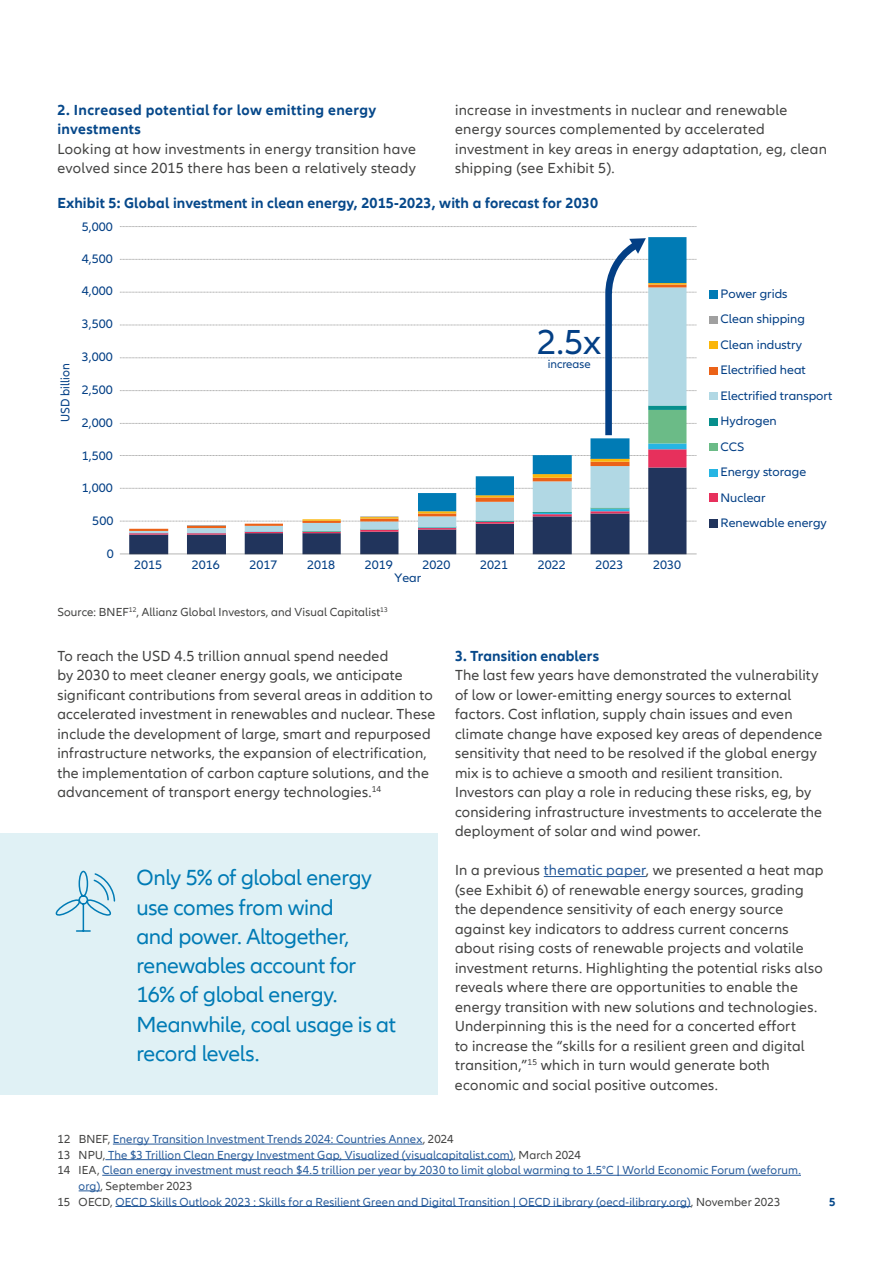
<style>
.page{position:relative;width:893px;height:1263px;background:#fff}
.page>*{position:absolute;margin:0;border:0;box-sizing:border-box;transform-origin:0 0}
.t1{font:36px "Allianz Neo";color:#033f85}
.t2{font:22.5px/29.2px "Allianz Neo";letter-spacing:-.015em;color:#007bb5}
.t3{font:15px/19.5px "Allianz Neo";letter-spacing:.015em;color:#424241}
.t4{font:700 15px/19.5px "Allianz Neo";letter-spacing:.01em;color:#06488a}
.t5{font:12.75px/25.5px "Allianz Neo";color:#033f85}
.t6{font:12px "Allianz Neo";letter-spacing:.01em;color:#275b9b}
.t7{font:12px "Allianz Neo";letter-spacing:.01em;color:#424241}
.t8{font:12px "Allianz Neo";color:#033f85}
.t9{font:700 12px "Allianz Neo";color:#06488a}
.s1{color:#275b9b}
.s2{color:#424241}
</style>
<div class="page">
<hr style="left:113px;top:1144px;width:310px;height:1px;background:#275b9b">
<hr style="left:105px;top:1159px;width:408px;height:1px;background:#275b9b">
<hr style="left:102px;top:1175px;width:699px;height:1px;background:#275b9b">
<svg style="left:79px;top:1190px;width:21px;height:1px"></svg>
<hr style="left:115px;top:1206px;width:576px;height:1px;background:#275b9b">
<svg style="left:120px;top:521px;width:577px;height:1px"></svg>
<svg style="left:120px;top:488px;width:577px;height:1px"></svg>
<svg style="left:120px;top:455px;width:577px;height:1px"></svg>
<svg style="left:120px;top:226px;width:577px;height:1px"></svg>
<svg style="left:129px;top:535px;width:557px;height:19px;fill:#21345c"></svg>
<svg style="left:129px;top:533px;width:557px;height:2px"></svg>
<svg style="left:129px;top:455px;width:557px;height:78px"></svg>
<hr style="left:129px;top:529px;width:39px;height:2px;background:#eb6218">
<hr style="left:187px;top:526px;width:39px;height:2px;background:#eb6218">
<hr style="left:245px;top:524px;width:38px;height:2px;background:#eb6218">
<hr style="left:302px;top:521px;width:39px;height:2px;background:#eb6218">
<hr style="left:360px;top:519px;width:38px;height:2px;background:#eb6218">
<hr style="left:418px;top:513px;width:38px;height:3px;background:#eb6218">
<hr style="left:302px;top:519px;width:39px;height:2px;background:#fab60a">
<hr style="left:360px;top:517px;width:38px;height:2px;background:#fab60a">
<hr style="left:418px;top:511px;width:38px;height:2px;background:#fab60a">
<hr style="left:360px;top:516px;width:38px;height:1px;background:#424241">
<hr style="left:187px;top:525px;width:39px;height:1px;background:#424241">
<svg style="left:418px;top:237px;width:268px;height:274px"></svg>
<hr style="left:120px;top:554px;width:577px;height:1px;background:#424241">
<div style="left:709px;top:290px;width:8px;height:8px;background:#007bb5"></div>
<div style="left:709px;top:316px;width:8px;height:7px;background:#a0a0a0"></div>
<div style="left:709px;top:341px;width:8px;height:8px;background:#fab60a"></div>
<div style="left:709px;top:367px;width:8px;height:7px;background:#eb6218"></div>
<div style="left:709px;top:392px;width:8px;height:8px;background:#b1d8e4"></div>
<div style="left:709px;top:418px;width:8px;height:7px;background:#078f8c"></div>
<div style="left:709px;top:443px;width:8px;height:8px;background:#6bbb87"></div>
<div style="left:709px;top:469px;width:8px;height:7px;background:#26b5e3"></div>
<div style="left:709px;top:494px;width:8px;height:8px;background:#e7305c"></div>
<div style="left:709px;top:519px;width:8px;height:8px;background:#21345c"></div>
<svg style="left:120px;top:238px;width:577px;height:197px"></svg>
<hr style="left:544px;top:876px;width:102px;height:1px;background:#275b9b">
<div style="left:0;top:834px;width:438px;height:261px;background:#e0f1f5"></div>
<svg style="left:55px;top:870px;width:61px;height:62px"></svg>
<p class="t4" style="left:57px;top:100px;width:321px">2. Increased potential for low emitting energy investments</p>
<p class="t3" style="left:57px;top:139px;width:360px">Looking at how investments in energy transition have evolved since 2015 there has been a relatively steady</p>
<p class="t3" style="left:455px;top:100px;width:373px">increase in investments in nuclear and renewable energy sources complemented by accelerated investment in key areas in energy adaptation, eg, clean shipping (see Exhibit 5).</p>
<p class="t4" style="left:57px;top:193px;width:542px">Exhibit 5: Global investment in clean energy, 2015-2023, with a forecast for 2030</p>
<p class="t5" style="left:82px;top:214px;width:32px">5,000</p>
<p class="t5" style="left:53px;top:422px;width:60px;rotate:-90deg">USD billion</p>
<p class="t5" style="left:82px;top:247px;width:32px">4,500</p>
<p class="t5" style="left:82px;top:279px;width:32px">4,000</p>
<p class="t5" style="left:82px;top:312px;width:32px">3,500</p>
<p class="t5" style="left:82px;top:344px;width:32px">3,000</p>
<p class="t5" style="left:82px;top:377px;width:32px">2,500</p>
<p class="t5" style="left:82px;top:410px;width:32px">2,000</p>
<p class="t5" style="left:82px;top:443px;width:32px">1,500</p>
<p class="t5" style="left:82px;top:476px;width:32px">1,000</p>
<p class="t5" style="left:92px;top:508px;width:23px">500</p>
<p class="t5" style="left:107px;top:541px;width:9px">0</p>
<h1 class="t1" style="left:537px;top:321px;width:66px">2.5x</h1>
<p class="t8" style="left:548px;top:358px;width:44px">increase</p>
<p class="t5" style="left:134px;top:552px;width:30px">2015</p>
<p class="t5" style="left:192px;top:552px;width:30px">2016</p>
<p class="t5" style="left:249px;top:552px;width:30px">2017</p>
<p class="t5" style="left:307px;top:552px;width:30px">2018</p>
<p class="t5" style="left:365px;top:552px;width:30px">2019</p>
<p class="t5" style="left:422px;top:552px;width:30px">2020</p>
<p class="t5" style="left:480px;top:552px;width:30px">2021</p>
<p class="t5" style="left:538px;top:552px;width:30px">2022</p>
<p class="t5" style="left:595px;top:552px;width:30px">2023</p>
<p class="t5" style="left:653px;top:552px;width:30px">2030</p>
<p class="t5" style="left:394px;top:566px;width:28px">Year</p>
<p class="t5" style="left:720px;top:281px;width:113px">Power grids<br>Clean shipping<br>Clean industry<br>Electrified heat<br>Electrified transport<br>Hydrogen<br>CCS<br>Energy storage<br>Nuclear<br>Renewable energy</p>
<p class="t7" style="left:57px;top:605px;width:332px">Source: BNEF<sup>12</sup>, Allianz Global Investors, and Visual Capitalist<sup>13</sup></p>
<p class="t3" style="left:57px;top:646px;width:379px">To reach the USD 4.5 trillion annual spend needed<br>by 2030 to meet cleaner energy goals, we anticipate significant contributions from several areas in addition to accelerated investment in renewables and nuclear. These include the development of large, smart and repurposed infrastructure networks, the expansion of electrification, the implementation of carbon capture solutions, and the advancement of transport energy technologies.<sup>14</sup></p>
<p class="t4" style="left:455px;top:646px;width:146px">3. Transition enablers</p>
<p class="t3" style="left:455px;top:666px;width:369px">The last few years have demonstrated the vulnerability of low or lower-emitting energy sources to external factors. Cost inflation, supply chain issues and even climate change have exposed key areas of dependence sensitivity that need to be resolved if the global energy mix is to achieve a smooth and resilient transition.<br>Investors can play a role in reducing these risks, eg, by considering infrastructure investments to accelerate the deployment of solar and wind power.</p>
<p class="t3" style="left:455px;top:861px;width:370px">In a previous <span class="s1">thematic paper</span>, we presented a heat map (see Exhibit 6) of renewable energy sources, grading the dependence sensitivity of each energy source against key indicators to address current concerns about rising costs of renewable projects and volatile investment returns. Highlighting the potential risks also reveals where there are opportunities to enable the energy transition with new solutions and technologies.<br>Underpinning this is the need for a concerted effort<br>to increase the “skills for a resilient green and digital transition,”<sup>15</sup> which in turn would generate both economic and social positive outcomes.</p>
<h2 class="t2" style="left:136px;top:864px;width:261px">Only 5% of global energy use comes from wind<br>and power. Altogether, renewables account for<br>16% of global energy.<br>Meanwhile, coal usage is at record levels.</h2>
<p class="t6" style="left:57px;top:1132px;width:398px"><span class="s2">12 BNEF,</span> Energy Transition Investment Trends 2024: Countries Annex<span class="s2">, 2024</span></p>
<p class="t6" style="left:57px;top:1148px;width:525px"><span class="s2">13 NPU,</span> The $3 Trillion Clean Energy Investment Gap, Visualized (visualcapitalist.com)<span class="s2">, March 2024</span></p>
<p class="t6" style="left:57px;top:1163px;width:745px"><span class="s2">14 IEA,</span> Clean energy investment must reach $4.5 trillion per year by 2030 to limit global warming to 1.5°C | World Economic Forum (weforum.</p>
<p class="t7" style="left:79px;top:1179px;width:115px"><span class="s1">org)</span>, September 2023</p>
<p class="t6" style="left:57px;top:1195px;width:725px"><span class="s2">15 OECD,</span> OECD Skills Outlook 2023 : Skills for a Resilient Green and Digital Transition | OECD iLibrary (oecd-ilibrary.org)<span class="s2">, November 2023</span></p>
<p class="t9" style="left:829px;top:1194px;width:8px">5</p>
</div>
